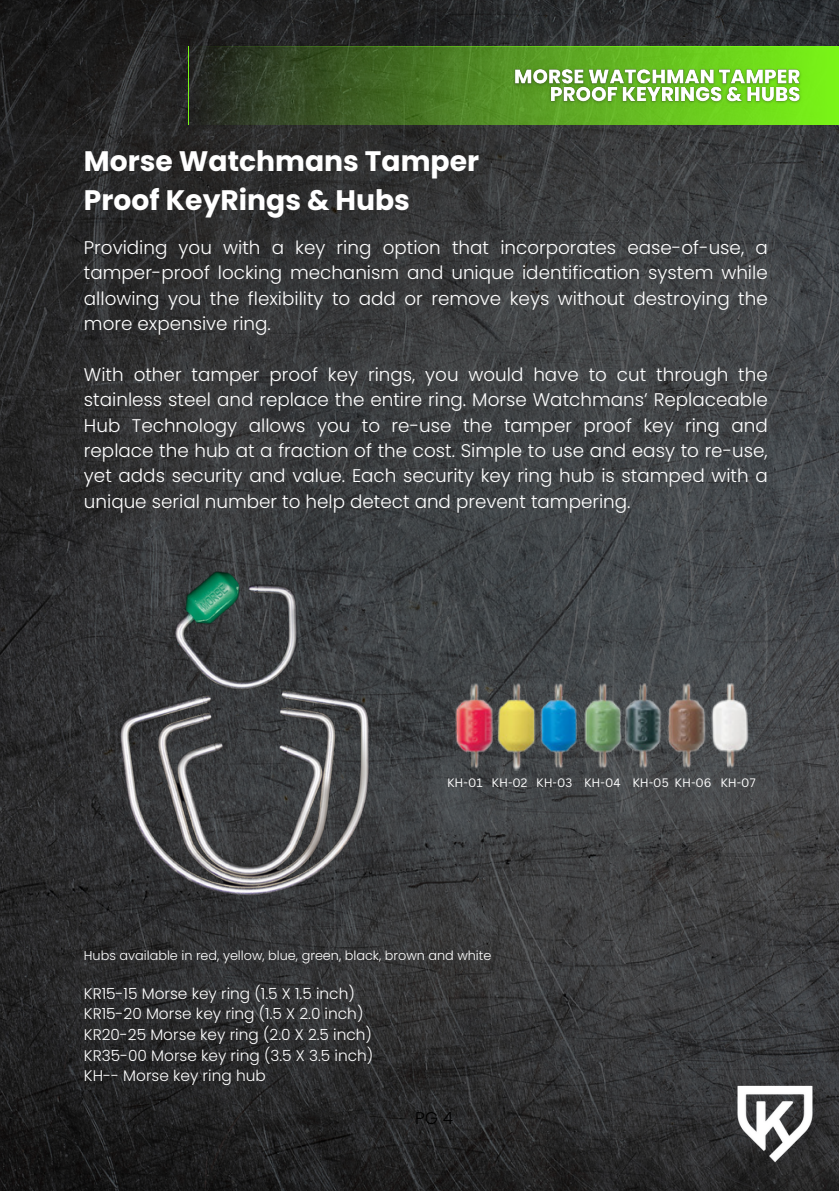
<style>
.page{position:relative;width:839px;height:1191px;background:#fff}
.page>*{position:absolute;margin:0;border:0;box-sizing:border-box;transform-origin:0 0}
.t1{font:700 28.2px "Poppins";color:#fff}
.t2{font:300 18.4px/25.4px "Poppins";color:#fff;text-align:justify}
.t3{font:300 17px "Poppins";color:#000}
.t4{font:300 15.4px "Poppins";color:#fff}
.t5{font:300 12.8px "Poppins";color:#fff}
.t6{font:11.8px "Canva Sans";color:#fff}
</style>
<div class="page">
<img style="left:0;top:0;width:838px;height:1191px">
<svg style="left:188px;top:47px;width:650px;height:78px;background:#4b7f22"></svg>
<img style="left:710px;top:1059px;width:128px;height:129px">
<img style="left:0;top:418px;width:667px;height:669px">
<img style="left:454px;top:679px;width:294px;height:91px">
<img style="left:509px;top:62px;width:297px;height:46px">
<p class="t1" style="left:84px;top:141px;width:397px">Morse Watchmans Tamper</p>
<p class="t1" style="left:84px;top:180px;width:327px">Proof KeyRings &amp; Hubs</p>
<p class="t2" style="left:84px;top:235px;width:685px">Providing you with a key ring option that incorporates ease-of-use, a tamper-proof locking mechanism and unique identification system while allowing you the flexibility to add or remove keys without destroying the more expensive ring.</p>
<p class="t2" style="left:84px;top:362px;width:685px">With other tamper proof key rings, you would have to cut through the stainless steel and replace the entire ring. Morse Watchmans’ Replaceable Hub Technology allows you to re-use the tamper proof key ring and replace the hub at a fraction of the cost. Simple to use and easy to re-use, yet adds security and value. Each security key ring hub is stamped with a unique serial number to help detect and prevent tampering.</p>
<p class="t6" style="left:447px;top:775px;width:310px">KH-01 KH-02 KH-03 KH-04 KH-05 KH-06 KH-07</p>
<p class="t5" style="left:84px;top:947px;width:409px">Hubs available in red, yellow, blue, green, black, brown and white</p>
<p class="t4" style="left:84px;top:983px;width:272px">KR15-15 Morse key ring (1.5 X 1.5 inch)</p>
<p class="t4" style="left:84px;top:1003px;width:281px">KR15-20 Morse key ring (1.5 X 2.0 inch)</p>
<p class="t4" style="left:84px;top:1024px;width:289px">KR20-25 Morse key ring (2.0 X 2.5 inch)</p>
<p class="t4" style="left:84px;top:1045px;width:291px">KR35-00 Morse key ring (3.5 X 3.5 inch)</p>
<p class="t4" style="left:84px;top:1065px;width:183px">KH-- Morse key ring hub</p>
<p class="t3" style="left:415px;top:1106px;width:39px">PG 4</p>
</div>
